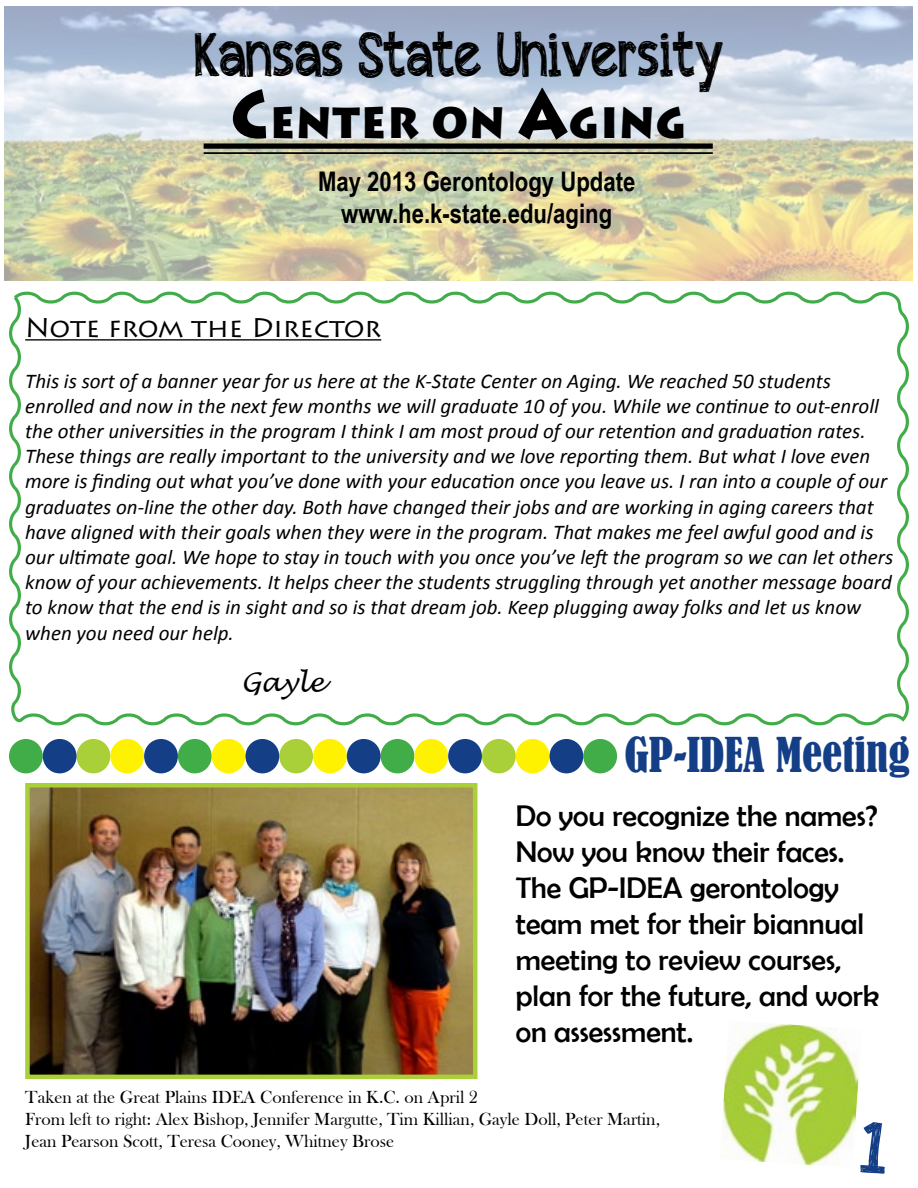
<style>
.page{position:relative;width:918px;height:1188px;background:#fff}
.page>*{position:absolute;margin:0;border:0;box-sizing:border-box;transform-origin:0 0}
.t1{font:62.25px "appleberry";color:#000;scale:.75 1}
.t2{font:900 50.85px "Lithos Pro";letter-spacing:.02em;color:#000;scale:.88 1}
.t3{font:condensed 45px "Bernard";color:#143e86}
.t4{font:30px/36px "Berlin Sans FB";color:#000}
.t5{font:700 27px/32.4px "Arial Narrow";color:#000;text-align:center}
.t6{font:27px "Lithos Pro";color:#000}
.t7{font:italic 27px "Lucida Handwriting";color:#000}
.t8{font:italic 21px/25.2px "Calibri";color:#000}
.t9{font:18px/21.6px "Bask Old Face";color:#000}
.s1{font-size:66.75px}
</style>
<div class="page">
<img style="left:4px;top:6px;width:909px;height:275px">
<img style="left:723px;top:1023px;width:136px;height:143px">
<div style="left:204px;top:143px;width:509px;height:6px;background:#000"></div>
<hr style="left:204px;top:152px;width:509px;height:2px;background:#000">
<svg style="left:9px;top:291px;width:900px;height:435px"></svg>
<hr style="left:25px;top:339px;width:356px;height:2px;background:#000">
<div style="left:13px;top:743px;width:26px;height:27px;background:#41ad49;border-radius:50%"></div>
<div style="left:9px;top:739px;width:34px;height:34px;border:8px solid #41ad49;border-radius:50%"></div>
<div style="left:80px;top:743px;width:27px;height:27px;background:#a9cf39;border-radius:50%"></div>
<div style="left:77px;top:739px;width:33px;height:34px;border:8px solid #a9cf39;border-radius:50%"></div>
<div style="left:47px;top:743px;width:26px;height:27px;background:#143e86;border-radius:50%"></div>
<div style="left:43px;top:739px;width:34px;height:34px;border:8px solid #143e86;border-radius:50%"></div>
<div style="left:114px;top:743px;width:26px;height:27px;background:#fff200;border-radius:50%"></div>
<div style="left:110px;top:739px;width:34px;height:34px;border:8px solid #fff200;border-radius:50%"></div>
<div style="left:182px;top:743px;width:26px;height:27px;background:#41ad49;border-radius:50%"></div>
<div style="left:178px;top:739px;width:34px;height:34px;border:8px solid #41ad49;border-radius:50%"></div>
<div style="left:148px;top:743px;width:26px;height:27px;background:#143e86;border-radius:50%"></div>
<div style="left:144px;top:739px;width:34px;height:34px;border:8px solid #143e86;border-radius:50%"></div>
<div style="left:215px;top:743px;width:27px;height:27px;background:#fff200;border-radius:50%"></div>
<div style="left:212px;top:739px;width:33px;height:34px;border:8px solid #fff200;border-radius:50%"></div>
<div style="left:283px;top:743px;width:26px;height:27px;background:#a9cf39;border-radius:50%"></div>
<div style="left:279px;top:739px;width:34px;height:34px;border:8px solid #a9cf39;border-radius:50%"></div>
<div style="left:249px;top:743px;width:27px;height:27px;background:#143e86;border-radius:50%"></div>
<div style="left:245px;top:739px;width:34px;height:34px;border:8px solid #143e86;border-radius:50%"></div>
<div style="left:317px;top:743px;width:26px;height:27px;background:#fff200;border-radius:50%"></div>
<div style="left:313px;top:739px;width:34px;height:34px;border:8px solid #fff200;border-radius:50%"></div>
<div style="left:384px;top:743px;width:27px;height:27px;background:#41ad49;border-radius:50%"></div>
<div style="left:381px;top:739px;width:33px;height:34px;border:8px solid #41ad49;border-radius:50%"></div>
<div style="left:351px;top:743px;width:26px;height:27px;background:#143e86;border-radius:50%"></div>
<div style="left:347px;top:739px;width:34px;height:34px;border:8px solid #143e86;border-radius:50%"></div>
<div style="left:418px;top:743px;width:26px;height:27px;background:#fff200;border-radius:50%"></div>
<div style="left:414px;top:739px;width:34px;height:34px;border:8px solid #fff200;border-radius:50%"></div>
<div style="left:486px;top:743px;width:26px;height:27px;background:#a9cf39;border-radius:50%"></div>
<div style="left:482px;top:739px;width:34px;height:34px;border:8px solid #a9cf39;border-radius:50%"></div>
<div style="left:452px;top:743px;width:26px;height:27px;background:#143e86;border-radius:50%"></div>
<div style="left:448px;top:739px;width:34px;height:34px;border:8px solid #143e86;border-radius:50%"></div>
<div style="left:519px;top:743px;width:27px;height:27px;background:#fff200;border-radius:50%"></div>
<div style="left:516px;top:739px;width:34px;height:34px;border:8px solid #fff200;border-radius:50%"></div>
<div style="left:587px;top:743px;width:26px;height:27px;background:#41ad49;border-radius:50%"></div>
<div style="left:583px;top:739px;width:34px;height:34px;border:8px solid #41ad49;border-radius:50%"></div>
<div style="left:553px;top:743px;width:27px;height:27px;background:#143e86;border-radius:50%"></div>
<div style="left:550px;top:739px;width:33px;height:34px;border:8px solid #143e86;border-radius:50%"></div>
<img style="left:30px;top:788px;width:442px;height:286px">
<div style="left:25px;top:783px;width:452px;height:296px;border:4px solid #a9cf39"></div>
<h1 class="t1" style="left:195px;top:11px;width:706px">Kansas State University</h1>
<h2 class="t2" style="left:231px;top:88px;width:519px"><span class="s1">C</span>enter on <span class="s1">A</span>ging</h2>
<p class="t5" style="left:318px;top:164px;width:319px">May 2013 Gerontology Update www.he.k-state.edu/aging</p>
<p class="t6" style="left:25px;top:312px;width:358px">Note from the Director</p>
<p class="t8" style="left:25px;top:367px;width:870px">This is sort of a banner year for us here at the K-State Center on Aging. We reached 50 students enrolled and now in the next few months we will graduate 10 of you. While we continue to out-enroll the other universities in the program I think I am most proud of our retention and graduation rates.<br>These things are really important to the university and we love reporting them. But what I love even more is finding out what you’ve done with your education once you leave us. I ran into a couple of our graduates on-line the other day. Both have changed their jobs and are working in aging careers that have aligned with their goals when they were in the program. That makes me feel awful good and is our ultimate goal. We hope to stay in touch with you once you’ve left the program so we can let others know of your achievements. It helps cheer the students struggling through yet another message board to know that the end is in sight and so is that dream job. Keep plugging away folks and let us know when you need our help.</p>
<p class="t7" style="left:241px;top:666px;width:85px">Gayle</p>
<h3 class="t3" style="left:625px;top:729px;width:287px">GP-IDEA Meeting</h3>
<h3 class="t4" style="left:516px;top:798px;width:365px">Do you recognize the names?<br>Now you know their faces.<br>The GP-IDEA gerontology team met for their biannual meeting to review courses, plan for the future, and work on assessment.</h3>
<p class="t9" style="left:25px;top:1087px;width:636px">Taken at the Great Plains IDEA Conference in K.C. on April 2<br>From left to right: Alex Bishop, Jennifer Margutte, Tim Killian, Gayle Doll, Peter Martin,<br>Jean Pearson Scott, Teresa Cooney, Whitney Brose</p>
</div>
